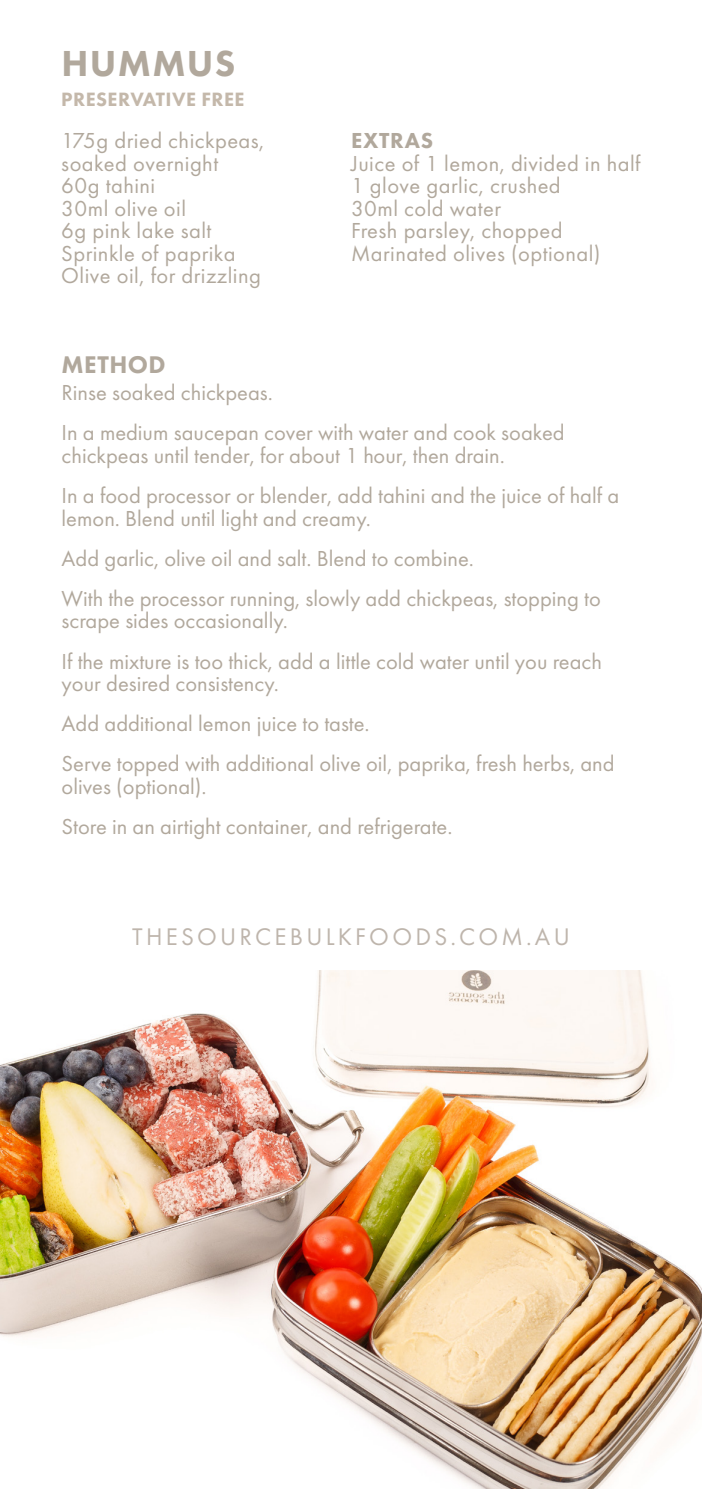
<style>
.page{position:relative;width:702px;height:1489px;background:#fff}
.page>*{position:absolute;margin:0;border:0;box-sizing:border-box;transform-origin:0 0}
.t1{font:800 37.5px "Futura PT";letter-spacing:.035em;color:#b1a89c}
.t2{font:25px "Futura PT";letter-spacing:.13em;color:#beb5ac}
.t3{font:800 25px "Futura PT";letter-spacing:.02em;color:#b1a89c}
.t4{font:22.5px/22.5px "Futura PT";color:#b1a89c}
.t5{font:22.5px/22.5px "Futura PT";letter-spacing:.02em;color:#b1a89c}
.t6{font:800 22.5px "Futura PT";letter-spacing:.03em;color:#b1a89c}
.t7{font:800 20px "Futura PT";letter-spacing:.02em;color:#c4b8aa}
</style>
<div class="page">
<img style="left:0;top:970px;width:702px;height:518px">
<p class="t1" style="left:61px;top:40px;width:175px">HUMMUS</p>
<p class="t7" style="left:61px;top:86px;width:185px">PRESERVATIVE FREE</p>
<p class="t5" style="left:61px;top:129px;width:204px">175g dried chickpeas, soaked overnight</p>
<p class="t5" style="left:61px;top:174px;width:95px">60g tahini</p>
<p class="t5" style="left:61px;top:197px;width:126px">30ml olive oil</p>
<p class="t5" style="left:61px;top:219px;width:151px">6g pink lake salt</p>
<p class="t5" style="left:61px;top:242px;width:176px">Sprinkle of paprika</p>
<p class="t5" style="left:61px;top:264px;width:201px">Olive oil, for drizzling</p>
<p class="t3" style="left:62px;top:349px;width:106px">METHOD</p>
<p class="t6" style="left:351px;top:127px;width:83px">EXTRAS</p>
<p class="t5" style="left:351px;top:152px;width:291px">Juice of 1 lemon, divided in half</p>
<p class="t5" style="left:351px;top:174px;width:211px">1 glove garlic, crushed</p>
<p class="t5" style="left:351px;top:197px;width:152px">30ml cold water</p>
<p class="t5" style="left:351px;top:219px;width:213px">Fresh parsley, chopped</p>
<p class="t5" style="left:351px;top:242px;width:251px">Marinated olives (optional)</p>
<p class="t4" style="left:62px;top:381px;width:213px">Rinse soaked chickpeas.</p>
<p class="t4" style="left:62px;top:421px;width:504px">In a medium saucepan cover with water and cook soaked chickpeas until tender, for about 1 hour, then drain.</p>
<p class="t4" style="left:62px;top:484px;width:559px">In a food processor or blender, add tahini and the juice of half a lemon. Blend until light and creamy.</p>
<p class="t4" style="left:62px;top:547px;width:414px">Add garlic, olive oil and salt. Blend to combine.</p>
<p class="t4" style="left:62px;top:587px;width:540px">With the processor running, slowly add chickpeas, stopping to scrape sides occasionally.</p>
<p class="t4" style="left:62px;top:649px;width:542px">If the mixture is too thick, add a little cold water until you reach your desired consistency.</p>
<p class="t4" style="left:62px;top:712px;width:309px">Add additional lemon juice to taste.</p>
<p class="t4" style="left:62px;top:752px;width:554px">Serve topped with additional olive oil, paprika, fresh herbs, and olives (optional).</p>
<p class="t4" style="left:62px;top:815px;width:392px">Store in an airtight container, and refrigerate.</p>
<p class="t2" style="left:132px;top:921px;width:439px">THESOURCEBULKFOODS.COM.AU</p>
</div>
